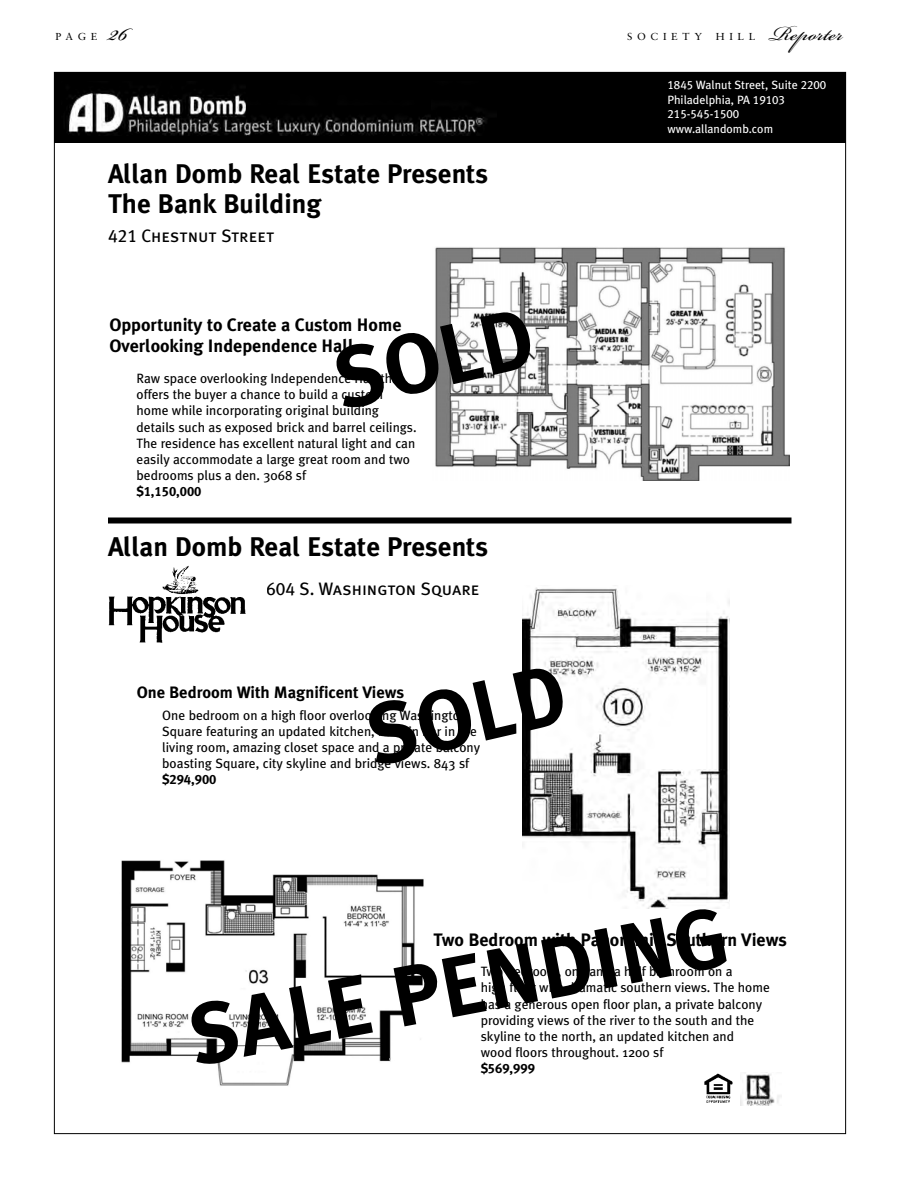
<style>
.page{position:relative;width:918px;height:1188px;background:#fff}
.page>*{position:absolute;margin:0;border:0;box-sizing:border-box;transform-origin:0 0}
.t1{font:700 85.2px "Meta Plus";color:#000}
.t2{font:36px "Bickham Script MM 400 wt";color:#000;scale:1.05 1}
.t3{font:31.5px "Bickham Script MM 400 wt";color:#000;scale:1.05 1}
.t4{font:700 27px/30px "Meta Plus";color:#000}
.t5{font:700 18px/21.6px "Meta Plus";color:#000}
.t6{font:18px "Meta Plus Book Caps";color:#000}
.t7{font:700 16.5px "Meta Plus";color:#000}
.t8{font:13.5px/16.2px "Meta Plus";color:#000}
.t9{font:13.5px "Meta Plus Bold Caps";color:#000}
.t10{font:12px/14.4px "Meta Plus";color:#fff}
.t11{font:12px "Meta Plus Book Caps";color:#fff}
.t12{font:10.2px "Sabon";letter-spacing:.445em;color:#000;scale:1.05 1}
.s1{font-family:"Meta Plus Book Caps"}
</style>
<div class="page">
<div style="left:54px;top:72px;width:792px;height:70px;background:#000"></div>
<svg style="left:68px;top:91px;width:419px;height:45px"></svg>
<img style="left:741px;top:1074px;width:41px;height:32px">
<img style="left:704px;top:1073px;width:29px;height:30px">
<img style="left:522px;top:587px;width:208px;height:321px">
<div style="left:108px;top:518px;width:684px;height:6px;background:#000"></div>
<img style="left:121px;top:860px;width:303px;height:226px">
<img style="left:435px;top:247px;width:355px;height:234px">
<img style="left:108px;top:565px;width:138px;height:78px">
<p class="t12" style="left:55px;top:30px;width:41px">PAGE</p>
<h2 class="t2" style="left:109px;top:6px;width:20px">26</h2>
<p class="t12" style="left:627px;top:30px;width:73px">SOCIETY</p>
<p class="t12" style="left:716px;top:30px;width:39px">HILL</p>
<h3 class="t3" style="left:769px;top:11px;width:72px">Reporter</h3>
<p class="t10" style="left:668px;top:78px;width:160px"><span class="s1">1845</span> Walnut Street, Suite <span class="s1">2200<br></span>Philadelphia, PA <span class="s1">19103</span></p>
<p class="t11" style="left:668px;top:107px;width:73px">215-545-1500</p>
<p class="t10" style="left:668px;top:121px;width:107px">www.allandomb.com</p>
<h3 class="t4" style="left:108px;top:159px;width:382px">Allan Domb Real Estate Presents<br>The Bank Building</h3>
<h3 class="t6" style="left:108px;top:225px;width:168px">421 Chestnut Street</h3>
<h1 class="t1" style="left:325px;top:333px;width:203px;rotate:-13deg">SOLD</h1>
<h3 class="t5" style="left:110px;top:314px;width:294px">Opportunity to Create a Custom Home<br>Overlooking Independence Hall</h3>
<p class="t8" style="left:136px;top:370px;width:282px">Raw space overlooking Independence Hall that offers the buyer a chance to build a custom home while incorporating original building details such as exposed brick and barrel ceilings.<br>The residence has excellent natural light and can easily accommodate a large great room and two bedrooms plus a den. 3068 sf</p>
<p class="t9" style="left:136px;top:484px;width:67px">$1,150,000</p>
<h3 class="t4" style="left:108px;top:531px;width:382px">Allan Domb Real Estate Presents</h3>
<h3 class="t6" style="left:266px;top:578px;width:215px">604 S. Washington Square</h3>
<h1 class="t1" style="left:357px;top:689px;width:203px;rotate:-13deg">SOLD</h1>
<p class="t7" style="left:137px;top:683px;width:269px">One Bedroom With Magnificent Views</p>
<p class="t8" style="left:162px;top:707px;width:319px">One bedroom on a high floor overlooking Washington Square featuring an updated kitchen, built-in bar in the living room, amazing closet space and a private balcony boasting Square, city skyline and bridge views. 843 sf</p>
<p class="t9" style="left:162px;top:772px;width:56px">$294,900</p>
<h1 class="t1" style="left:181px;top:990px;width:548px;rotate:-11deg">SALE PENDING</h1>
<h3 class="t5" style="left:434px;top:929px;width:355px">Two Bedroom with Panoramic Southern Views</h3>
<p class="t8" style="left:481px;top:963px;width:291px">Two bedroom, one and a half bathroom on a<br>high floor with dramatic southern views. The home has a generous open floor plan, a private balcony providing views of the river to the south and the skyline to the north, an updated kitchen and<br>wood floors throughout. 1200 sf</p>
<p class="t9" style="left:481px;top:1061px;width:56px">$569,999</p>
</div>
